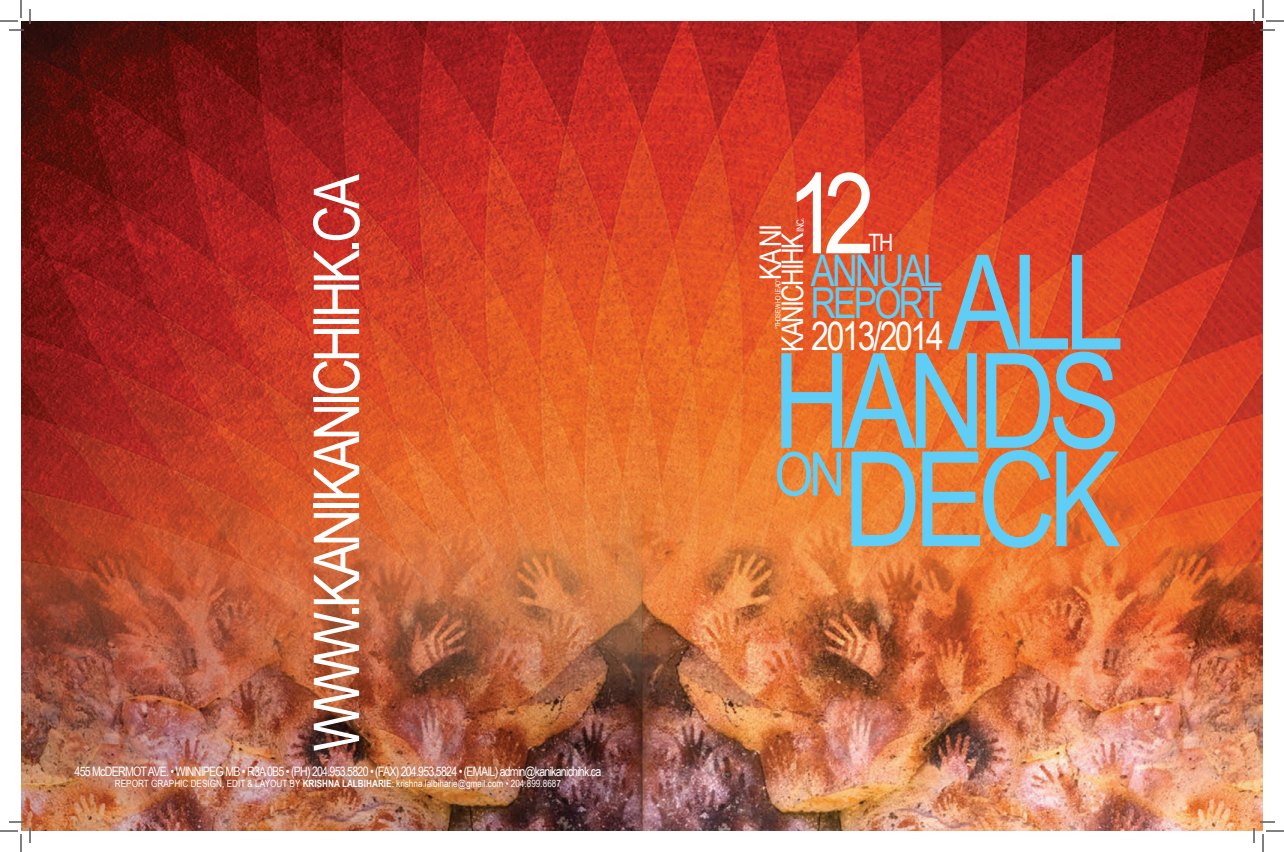
<style>
.page{position:relative;width:1284px;height:852px;background:#fff}
.page>*{position:absolute;margin:0;border:0;box-sizing:border-box;transform-origin:0 0}
.t1{font:132.2px/98.3px "Arial Narrow";letter-spacing:-.06em;color:#5fcdf5;text-align:right}
.t2{font:112.5px "Arial Narrow";color:#fff}
.t3{font:63.3px "Arial Narrow";letter-spacing:-.06em;color:#fff}
.t4{font:60.4px "Arial Narrow";color:#5fcdf5}
.t5{font:43.6px "Arial Narrow";letter-spacing:-.06em;color:#5fcdf5}
.t6{font:42.6px "Arial Narrow";letter-spacing:-.065em;color:#5fcdf5}
.t7{font:39.1px "Arial Narrow";letter-spacing:-.06em;color:#fff}
.t8{font:29.8px "Arial Narrow";letter-spacing:-.06em;color:#fff}
.t9{font:24px "Arial Narrow";color:#fff}
.t10{font:13px "Arial Narrow";letter-spacing:-.06em;color:#fff}
.t11{font:10px "Arial Narrow";color:#fff}
.t12{font:9.9px "Arial Narrow";color:#fff}
.t13{font:7px "Arial Narrow";letter-spacing:-.06em;color:#fff}
.s1{font-weight:700}
</style>
<div class="page">
<img style="left:21px;top:21px;width:1242px;height:810px">
<svg style="left:0;top:0;width:31px;height:31px"></svg>
<svg style="left:0;top:821px;width:31px;height:31px"></svg>
<svg style="left:1253px;top:0;width:31px;height:31px"></svg>
<svg style="left:1253px;top:821px;width:31px;height:31px"></svg>
<h3 class="t3" style="left:290px;top:751px;width:579px;rotate:-90deg">WWW.KANIKANICHIHK.CA</h3>
<p class="t10" style="left:75px;top:762px;width:528px">455 McDERMOT AVE. • WINNIPEG MB • R3A 0B5 • (PH) 204.953.5820 • (FAX) 204.953.5824 • (EMAIL) admin@kanikanichihk.ca</p>
<p class="t11" style="left:115px;top:776px;width:448px">REPORT GRAPHIC DESIGN, EDIT &amp; LAYOUT BY <span class="s1">KRISHNA LALBIHARIE</span>: krishna.lalbiharie@gmail.com • 204.899.8687</p>
<h2 class="t2" style="left:787px;top:131px;width:89px">12</h2>
<h3 class="t5" style="left:811px;top:239px;width:133px">ANNUAL</h3>
<h3 class="t6" style="left:811px;top:272px;width:133px">REPORT</h3>
<p class="t12" style="left:793px;top:232px;width:16px;rotate:-90deg">INC.</p>
<h3 class="t8" style="left:749px;top:280px;width:57px;rotate:-90deg">KA NI</h3>
<h3 class="t8" style="left:771px;top:352px;width:120px;rotate:-90deg">KANICHIHK</h3>
<h3 class="t9" style="left:868px;top:225px;width:26px">TH</h3>
<h1 class="t1" style="left:773px;top:249px;width:353px">ALL<br>HANDS<br>DECK</h1>
<p class="t13" style="left:773px;top:329px;width:51px;rotate:-90deg">“THOSE WHO LEAD”</p>
<h3 class="t7" style="left:811px;top:307px;width:134px">2013/2014</h3>
<h3 class="t4" style="left:775px;top:430px;width:72px">ON</h3>
</div>
